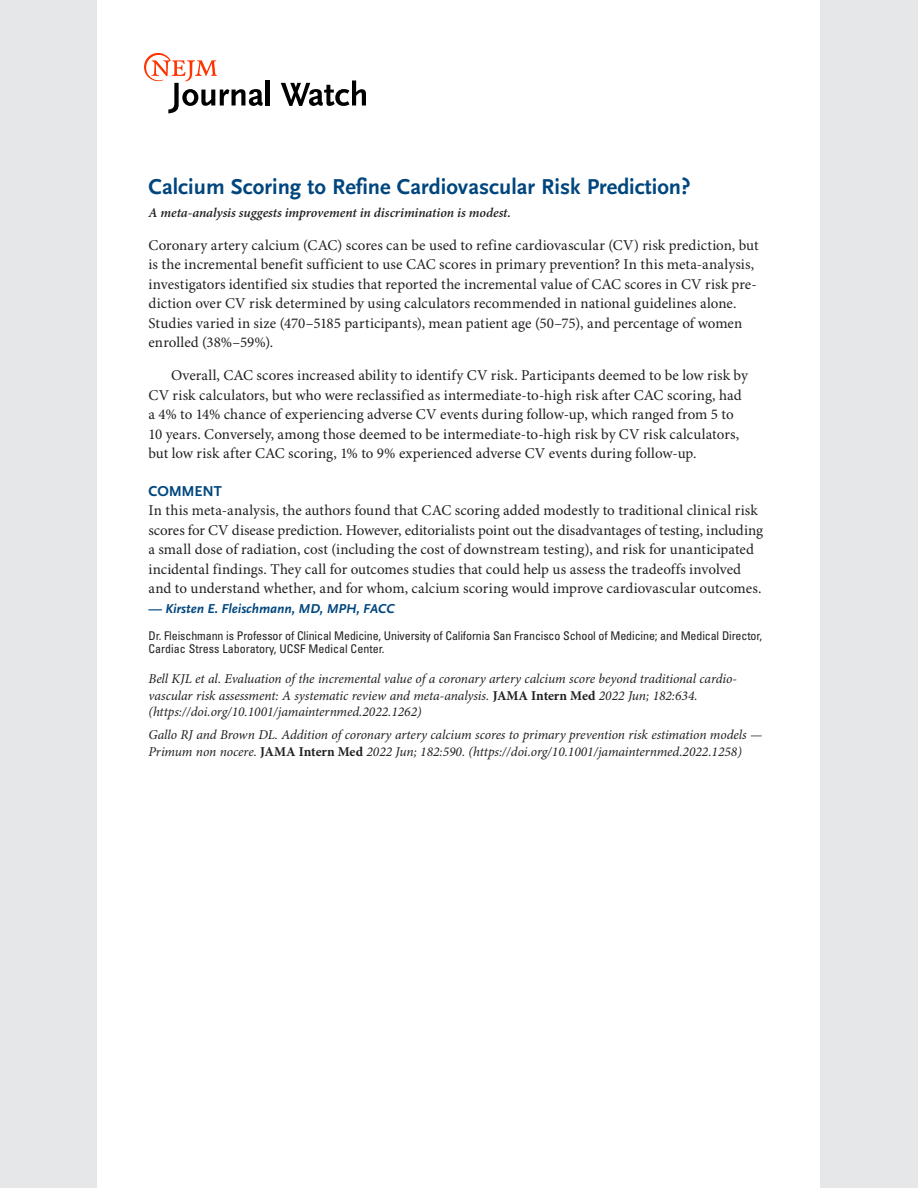
<style>
.page{position:relative;width:918px;height:1188px;background:#fff}
.page>*{position:absolute;margin:0;border:0;box-sizing:border-box;transform-origin:0 0}
.ArticleTitle{font:700 22.5px "OTNEJM Scala Sans LF";color:#00467e}
.Body{font:15px/19.5px "Minion Pro";letter-spacing:.005em;color:#231f20}
.BodyIndent{font:15px/19.5px "Minion Pro";letter-spacing:.005em;color:#231f20}
.CommentHead{font:700 15px "OTNEJM Scala Sans LF";letter-spacing:-.015em;color:#00467e}
.Citation{font:italic 13.5px/16.5px "Minion Pro";letter-spacing:-.005em;color:#231f20}
.Blurb{font:italic 600 13.5px "Minion Pro";letter-spacing:-.005em;color:#231f20}
.Body-2{font:italic 700 13.5px "OTNEJM Scala Sans LF";color:#00467e}
.AuthorBio{font:condensed 12px/13.5px "Univers LT Std";letter-spacing:-.01em;color:#231f20}
.s1{font-weight:700;font-style:normal}
</style>
<div class="page">
<div style="left:0;top:0;width:97px;height:1188px;background:#e6e7e9"></div>
<div style="left:821px;top:0;width:97px;height:1188px;background:#e6e7e9"></div>
<hr style="left:266px;top:80px;width:4px;height:26px;background:#000">
<svg style="left:281px;top:80px;width:85px;height:26px"></svg>
<svg style="left:144px;top:53px;width:119px;height:60px"></svg>
<p class="ArticleTitle" style="left:148px;top:175px;width:544px">Calcium Scoring to Refine Cardiovascular Risk Prediction?</p>
<p class="Blurb" style="left:148px;top:204px;width:364px">A meta-analysis suggests improvement in discrimination is modest.</p>
<p class="Body" style="left:148px;top:236px;width:612px">Coronary artery calcium (CAC) scores can be used to refine cardiovascular (CV) risk prediction, but is the incremental benefit sufficient to use CAC scores in primary prevention? In this meta-analysis, investigators identified six studies that reported the incremental value of CAC scores in CV risk pre&shy;diction over CV risk determined by using calculators recommended in national guidelines alone.<br>Studies varied in size (470–5185 participants), mean patient age (50–75), and percentage of women enrolled (38%–59%).</p>
<p class="BodyIndent" style="left:148px;top:366px;width:601px;text-indent:22px">Overall, CAC scores increased ability to identify CV risk. Participants deemed to be low risk by CV risk calculators, but who were reclassified as intermediate-to-high risk after CAC scoring, had a 4% to 14% chance of experiencing adverse CV events during follow-up, which ranged from 5 to 10 years. Conversely, among those deemed to be intermediate-to-high risk by CV risk calculators, but low risk after CAC scoring, 1% to 9% experienced adverse CV events during follow-up.</p>
<p class="CommentHead" style="left:148px;top:483px;width:75px">COMMENT</p>
<p class="Body" style="left:148px;top:501px;width:616px">In this meta-analysis, the authors found that CAC scoring added modestly to traditional clinical risk scores for CV disease prediction. However, editorialists point out the disadvantages of testing, including a small dose of radiation, cost (including the cost of downstream testing), and risk for unanticipated incidental findings. They call for outcomes studies that could help us assess the tradeoffs involved and to understand whether, and for whom, calcium scoring would improve cardiovascular outcomes.</p>
<p class="Body-2" style="left:148px;top:601px;width:248px">— Kirsten E. Fleischmann, MD, MPH, FACC</p>
<p class="AuthorBio" style="left:148px;top:628px;width:615px">Dr. Fleischmann is Professor of Clinical Medicine, University of California San Francisco School of Medicine; and Medical Director,<br>Cardiac Stress Laboratory, UCSF Medical Center.</p>
<p class="Citation" style="left:148px;top:671px;width:589px">Bell KJL et al. Evaluation of the incremental value of a coronary artery calcium score beyond traditional cardio&shy;vascular risk assessment: A systematic review and meta-analysis. <span class="s1">JAMA Intern Med</span> 2022 Jun; 182:634. (https://doi.org/10.1001/jamainternmed.2022.1262)</p>
<p class="Citation" style="left:148px;top:727px;width:615px">Gallo RJ and Brown DL. Addition of coronary artery calcium scores to primary prevention risk estimation models —<br>Primum non nocere. <span class="s1">JAMA Intern Med</span> 2022 Jun; 182:590. (https://doi.org/10.1001/jamainternmed.2022.1258)</p>
</div>
